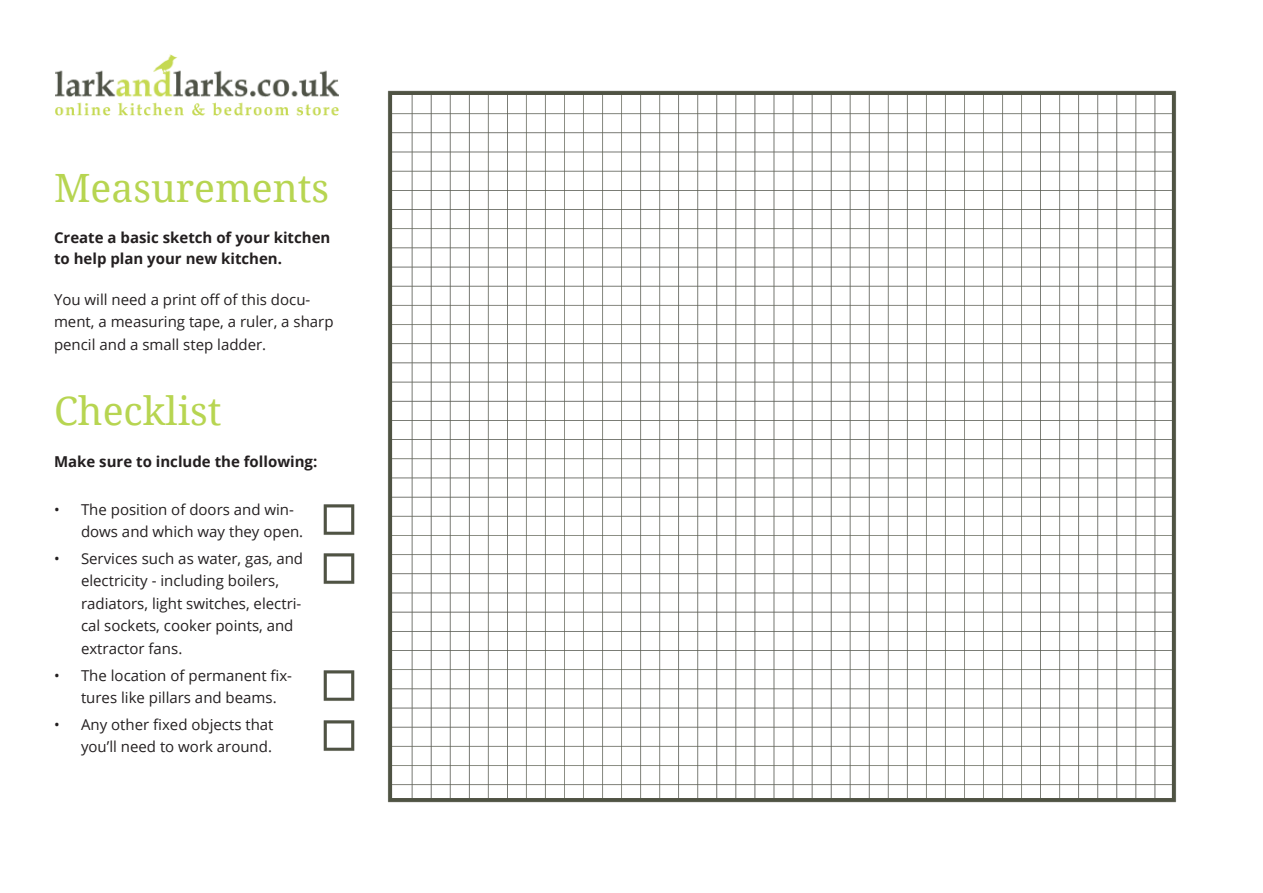
<style>
.page{position:relative;width:1263px;height:893px;background:#fff}
.page>*{position:absolute;margin:0;border:0;box-sizing:border-box;transform-origin:0 0}
.larktitle4{font:39px "Droid Serif";color:#b7d551}
.p4{font:15px/22.5px "Open Sans";color:#231f20}
.p2{font:700 15px/21px "Open Sans";color:#231f20}
</style>
<div class="page">
<img style="left:387px;top:90px;width:790px;height:713px">
<img style="left:323px;top:504px;width:32px;height:31px">
<img style="left:323px;top:553px;width:32px;height:31px">
<img style="left:323px;top:670px;width:32px;height:31px">
<img style="left:323px;top:720px;width:32px;height:31px">
<img style="left:55px;top:54px;width:284px;height:61px">
<p class="larktitle4" style="left:54px;top:161px;width:277px">Measurements</p>
<p class="p2" style="left:54px;top:226px;width:278px">Create a basic sketch of your kitchen to help plan your new kitchen.</p>
<p class="p4" style="left:54px;top:287px;width:281px">You will need a print off of this docu&shy;ment, a measuring tape, a ruler, a sharp pencil and a small step ladder.</p>
<p class="larktitle4" style="left:54px;top:384px;width:169px">Checklist</p>
<p class="p2" style="left:54px;top:451px;width:265px">Make sure to include the following:</p>
<p class="p4" style="left:81px;top:497px;width:224px;text-indent:-27px">• The position of doors and win&shy;dows and which way they open.</p>
<p class="p4" style="left:81px;top:547px;width:224px;text-indent:-27px">• Services such as water, gas, and electricity - including boilers, radiators, light switches, electri&shy;cal sockets, cooker points, and extractor fans.</p>
<p class="p4" style="left:81px;top:663px;width:213px;text-indent:-27px">• The location of permanent fix&shy;tures like pillars and beams.</p>
<p class="p4" style="left:54px;top:713px;width:221px;text-align:right">• Any other fixed objects that you’ll need to work around.</p>
</div>
